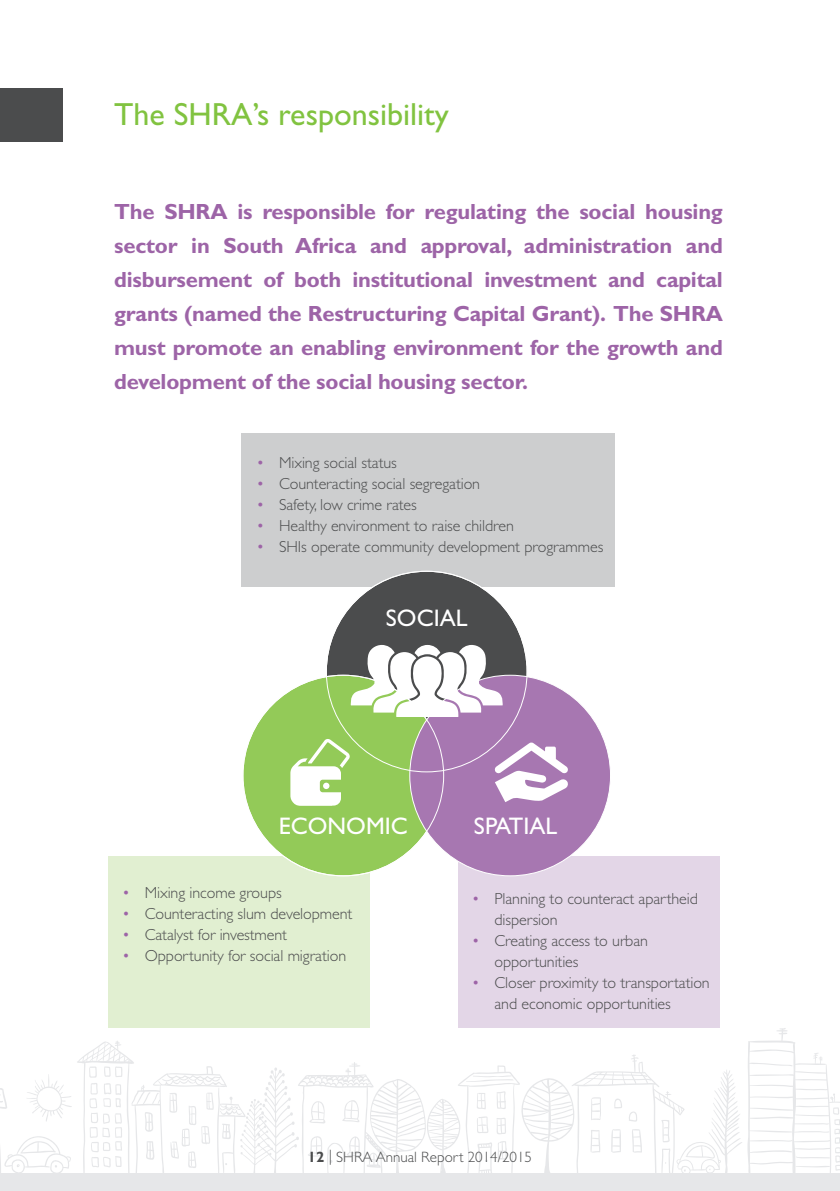
<style>
.page{position:relative;width:840px;height:1191px;background:#fff}
.page>*{position:absolute;margin:0;border:0;box-sizing:border-box;transform-origin:0 0}
._2015_page_head{font:32px "Gill Sans Std";color:#81c340}
.t1{font:24px "Gill Sans Std";color:#fff}
.Purple_quote{font:700 22px/34px "Gill Sans Std";letter-spacing:-.01em;color:#9d64a7;text-align:justify}
._2015_body{font:300 16px/21px "Gill Sans Std";letter-spacing:-.005em;color:#4b4c4d}
.t2{font:300 15px "Gill Sans Std";color:#4b4c4d}
.s1{color:#9d64a7}
.s2{font-weight:700}
</style>
<div class="page">
<div style="left:0;top:88px;width:62px;height:53px;background:#4b4c4d"></div>
<div style="left:458px;top:856px;width:261px;height:172px;background:#e3d6e7"></div>
<div style="left:108px;top:856px;width:261px;height:172px;background:#e1efd1"></div>
<div style="left:241px;top:433px;width:373px;height:154px;background:#cdcecf"></div>
<div style="left:326px;top:571px;width:201px;height:201px;background:#4b4c4d;border-radius:50%"></div>
<div style="left:243px;top:675px;width:200px;height:201px;background:#93ca58;border-radius:50%"></div>
<div style="left:409px;top:675px;width:201px;height:201px;background:#a777b1;border-radius:50%"></div>
<svg style="left:290px;top:739px;width:60px;height:67px"></svg>
<div style="left:323px;top:782px;width:6px;height:7px;background:#fff;border-radius:50%"></div>
<svg style="left:494px;top:742px;width:74px;height:60px"></svg>
<svg style="left:349px;top:645px;width:154px;height:72px"></svg>
<div style="left:0;top:1174px;width:839px;height:17px;background:#e6e7e9"></div>
<svg style="left:0;top:1028px;width:839px;height:146px"></svg>
<hr style="left:743px;top:1173px;width:96px;height:1px;background:#e6e7e9">
<p class="_2015_page_head" style="left:114px;top:96px;width:336px">The SHRA’s responsibility</p>
<p class="Purple_quote" style="left:114px;top:195px;width:610px">The SHRA is responsible for regulating the social housing sector in South Africa and approval, administration and disbursement of both institutional investment and capital grants (named the Restructuring Capital Grant). The SHRA must promote an enabling environment for the growth and development of the social housing sector.</p>
<p class="_2015_body" style="left:256px;top:452px;width:142px"><span class="s1">•</span> Mixing social status</p>
<p class="_2015_body" style="left:256px;top:473px;width:225px"><span class="s1">•</span> Counteracting social segregation</p>
<p class="_2015_body" style="left:256px;top:494px;width:162px"><span class="s1">•</span> Safety, low crime rates</p>
<p class="_2015_body" style="left:256px;top:515px;width:259px"><span class="s1">•</span> Healthy environment to raise children</p>
<p class="_2015_body" style="left:256px;top:536px;width:348px"><span class="s1">•</span> SHIs operate community development programmes</p>
<p class="t1" style="left:385px;top:604px;width:83px">SOCIAL</p>
<p class="t1" style="left:278px;top:812px;width:130px">ECONOMIC</p>
<p class="t1" style="left:473px;top:812px;width:85px">SPATIAL</p>
<p class="_2015_body" style="left:122px;top:882px;width:161px"><span class="s1">•</span> Mixing income groups</p>
<p class="_2015_body" style="left:122px;top:903px;width:232px"><span class="s1">•</span> Counteracting slum development</p>
<p class="_2015_body" style="left:122px;top:924px;width:166px"><span class="s1">•</span> Catalyst for investment</p>
<p class="_2015_body" style="left:122px;top:945px;width:225px"><span class="s1">•</span> Opportunity for social migration</p>
<p class="_2015_body" style="left:494px;top:888px;width:205px;text-indent:-23px"><span class="s1">•</span> Planning to counteract apartheid dispersion</p>
<p class="_2015_body" style="left:494px;top:930px;width:155px;text-indent:-23px"><span class="s1">•</span> Creating access to urban opportunities</p>
<p class="_2015_body" style="left:494px;top:972px;width:217px;text-indent:-23px"><span class="s1">•</span> Closer proximity to transportation and economic opportunities</p>
<p class="t2" style="left:308px;top:1148px;width:225px"><span class="s2">12</span> | SHRA Annual Report 2014/2015</p>
</div>
